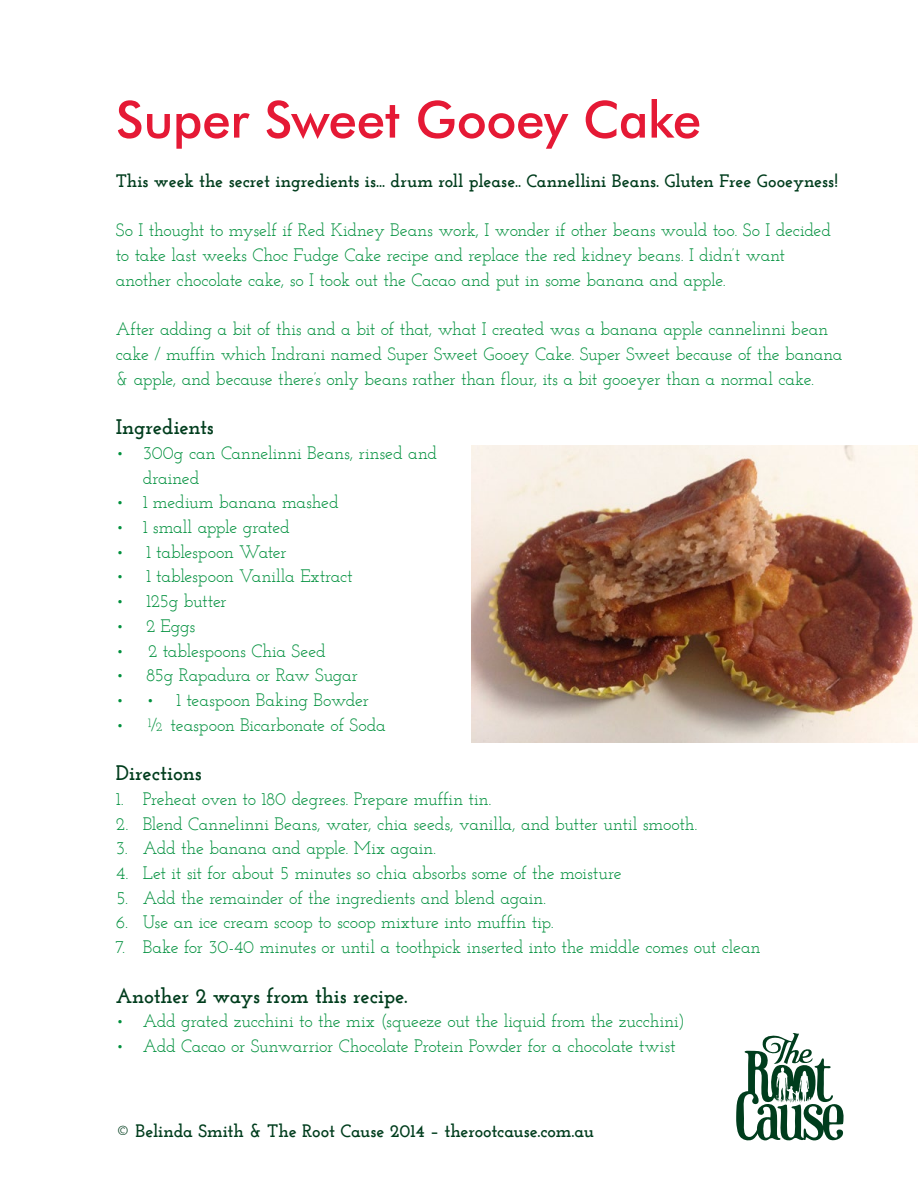
<style>
.page{position:relative;width:918px;height:1188px;background:#fff}
.page>*{position:absolute;margin:0;border:0;box-sizing:border-box;transform-origin:0 0}
.t1{font:500 51px "Futura BT";letter-spacing:-.005em;color:#e51935}
.t2{font:700 21px "Josefin Slab";letter-spacing:-.015em;color:#003d1d}
.t3{font:18px/24.8px "Josefin Slab";letter-spacing:-.015em;color:#00903d}
.t4{font:700 18px "Josefin Slab";letter-spacing:-.005em;color:#003d1d}
</style>
<div class="page">
<img style="left:471px;top:445px;width:447px;height:298px">
<svg style="left:736px;top:1033px;width:108px;height:107px"></svg>
<h1 class="t1" style="left:116px;top:88px;width:587px">Super Sweet Gooey Cake</h1>
<p class="t4" style="left:116px;top:170px;width:724px">This week the secret ingredients is... drum roll please.. Cannellini Beans. Gluten Free Gooeyness!</p>
<p class="t3" style="left:116px;top:218px;width:717px">So I thought to myself if Red Kidney Beans work, I wonder if other beans would too. So I decided to take last weeks Choc Fudge Cake recipe and replace the red kidney beans. I didn’t want another chocolate cake, so I took out the Cacao and put in some banana and apple.</p>
<p class="t3" style="left:116px;top:317px;width:728px">After adding a bit of this and a bit of that, what I created was a banana apple cannelinni bean cake / muffin which Indrani named Super Sweet Gooey Cake. Super Sweet because of the banana &amp; apple, and because there’s only beans rather than flour, its a bit gooeyer than a normal cake.</p>
<p class="t2" style="left:116px;top:415px;width:100px">Ingredients</p>
<p class="t3" style="left:143px;top:440px;width:296px;text-indent:-27px">• 300g can Cannelinni Beans, rinsed and drained</p>
<p class="t3" style="left:116px;top:490px;width:224px">• 1 medium banana mashed</p>
<p class="t3" style="left:116px;top:515px;width:176px">• 1 small apple grated</p>
<p class="t3" style="left:116px;top:539px;width:172px">• 1 tablespoon Water</p>
<p class="t3" style="left:116px;top:564px;width:239px">• 1 tablespoon Vanilla Extract</p>
<p class="t3" style="left:116px;top:589px;width:113px">• 125g butter</p>
<p class="t3" style="left:116px;top:613px;width:81px">• 2 Eggs</p>
<p class="t3" style="left:116px;top:638px;width:212px">• 2 tablespoons Chia Seed</p>
<p class="t3" style="left:116px;top:663px;width:244px">• 85g Rapadura or Raw Sugar</p>
<p class="t3" style="left:116px;top:688px;width:255px">• • 1 teaspoon Baking Bowder</p>
<p class="t3" style="left:116px;top:712px;width:272px">• ½ teaspoon Bicarbonate of Soda</p>
<p class="t2" style="left:116px;top:761px;width:87px">Directions</p>
<p class="t3" style="left:116px;top:786px;width:377px">1. Preheat oven to 180 degrees. Prepare muffin tin.</p>
<p class="t3" style="left:116px;top:811px;width:583px">2. Blend Cannelinni Beans, water, chia seeds, vanilla, and butter until smooth.</p>
<p class="t3" style="left:116px;top:836px;width:322px">3. Add the banana and apple. Mix again.</p>
<p class="t3" style="left:116px;top:861px;width:508px">4. Let it sit for about 5 minutes so chia absorbs some of the moisture</p>
<p class="t3" style="left:116px;top:885px;width:432px">5. Add the remainder of the ingredients and blend again.</p>
<p class="t3" style="left:116px;top:910px;width:440px">6. Use an ice cream scoop to scoop mixture into muffin tip.</p>
<p class="t3" style="left:116px;top:935px;width:646px">7. Bake for 30-40 minutes or until a toothpick inserted into the middle comes out clean</p>
<p class="t2" style="left:116px;top:983px;width:293px">Another 2 ways from this recipe.</p>
<p class="t3" style="left:116px;top:1009px;width:571px">• Add grated zucchini to the mix (squeeze out the liquid from the zucchini)</p>
<p class="t3" style="left:116px;top:1034px;width:562px">• Add Cacao or Sunwarrior Chocolate Protein Powder for a chocolate twist</p>
<p class="t4" style="left:116px;top:1120px;width:480px">© Belinda Smith &amp; The Root Cause 2014 – therootcause.com.au</p>
</div>
